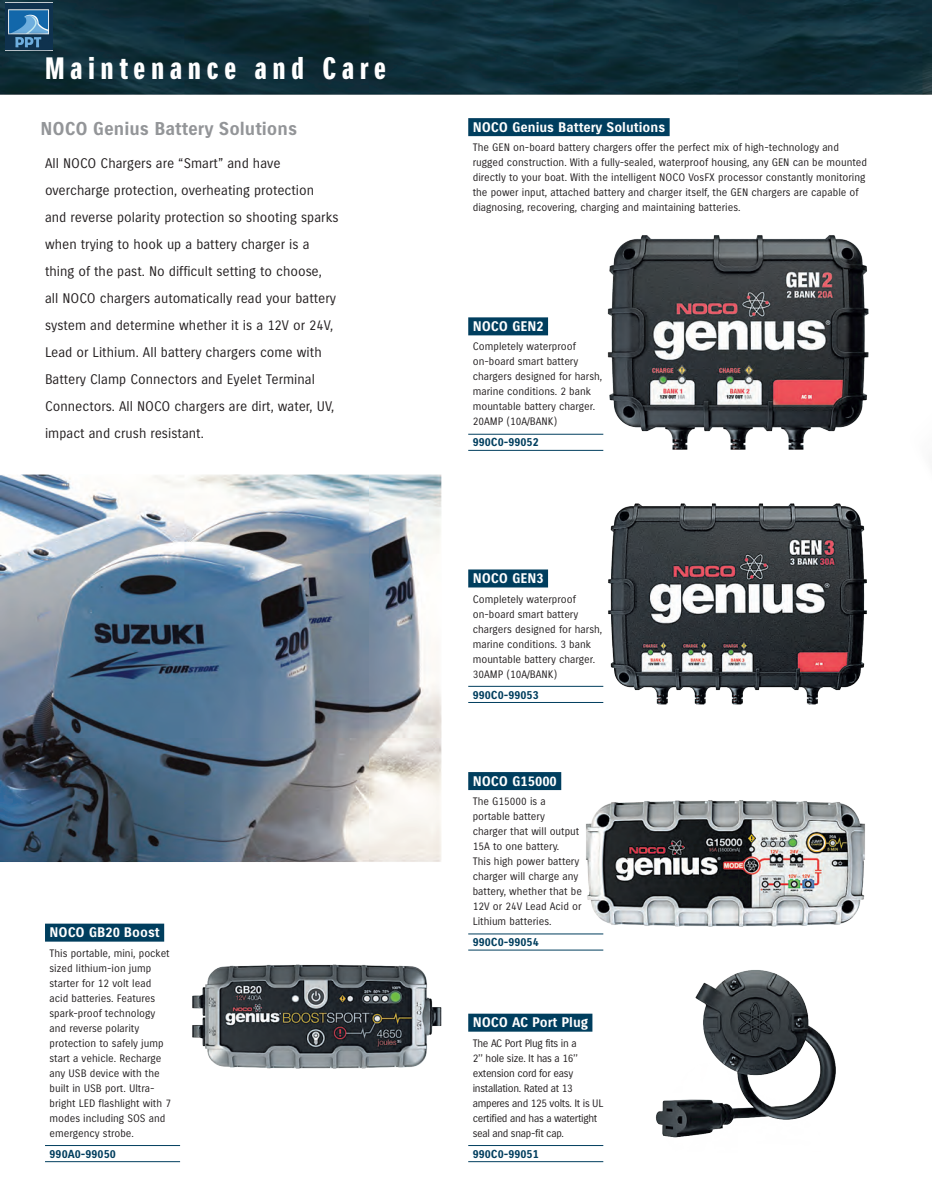
<style>
.page{position:relative;width:932px;height:1202px;background:#fff}
.page>*{position:absolute;margin:0;border:0;box-sizing:border-box;transform-origin:0 0}
.page_title{font:30px "Suzuki CE Headline";letter-spacing:.2em;color:#fff}
.part_head{font:700 18px "Suzuki CE";color:#939598}
.section_copy{font:13.5px/27px "Suzuki CE";color:#231f20}
.part_name{font:700 13.5px "Suzuki CE";color:#fff}
.part_number{font:700 11.25px "Suzuki CE";color:#003e5e}
.copy{font:10.5px/15px "Suzuki CE";color:#231f20}
.copy-2{font:10.5px/15px "Suzuki CE";letter-spacing:-.03em;color:#231f20}
.s1{color:#003e5e}
</style>
<div class="page">
<img style="left:0;top:0;width:932px;height:1163px">
<div style="left:468px;top:118px;width:201px;height:18px;background:#003e5e"></div>
<div style="left:468px;top:317px;width:80px;height:18px;background:#003e5e"></div>
<hr style="left:468px;top:434px;width:135px;height:1px;background:#003e5e">
<hr style="left:468px;top:450px;width:135px;height:1px;background:#003e5e">
<div style="left:468px;top:569px;width:80px;height:18px;background:#003e5e"></div>
<hr style="left:468px;top:686px;width:135px;height:1px;background:#003e5e">
<hr style="left:468px;top:702px;width:135px;height:1px;background:#003e5e">
<div style="left:45px;top:923px;width:119px;height:18px;background:#003e5e"></div>
<hr style="left:45px;top:1145px;width:135px;height:1px;background:#003e5e">
<hr style="left:45px;top:1161px;width:135px;height:1px;background:#003e5e">
<div style="left:468px;top:1013px;width:124px;height:18px;background:#003e5e"></div>
<hr style="left:468px;top:1145px;width:135px;height:1px;background:#003e5e">
<hr style="left:468px;top:1161px;width:135px;height:1px;background:#003e5e">
<div style="left:468px;top:772px;width:93px;height:18px;background:#003e5e"></div>
<hr style="left:468px;top:933px;width:135px;height:1px;background:#003e5e">
<hr style="left:468px;top:949px;width:135px;height:1px;background:#003e5e">
<img style="left:5px;top:3px;width:48px;height:47px">
<p class="page_title" style="left:45px;top:51px;width:342px">Maintenance and Care</p>
<p class="part_head" style="left:40px;top:118px;width:258px">NOCO Genius Battery Solutions</p>
<p class="section_copy" style="left:45px;top:150px;width:295px">All NOCO Chargers are “Smart” and have overcharge protection, overheating protection and reverse polarity protection so shooting sparks when trying to hook up a battery charger is a thing of the past. No difficult setting to choose,<br>all NOCO chargers automatically read your battery system and determine whether it is a 12V or 24V, Lead or Lithium. All battery chargers come with Battery Clamp Connectors and Eyelet Terminal Connectors. All NOCO chargers are dirt, water, UV, impact and crush resistant.</p>
<p class="part_name" style="left:49px;top:924px;width:116px">NOCO GB20 Boost<span class="s1">|</span></p>
<p class="copy" style="left:50px;top:945px;width:123px">This portable, mini, pocket sized lithium-ion jump starter for 12 volt lead acid batteries. Features spark-proof technology and reverse polarity protection to safely jump start a vehicle. Recharge any USB device with the built in USB port. Ultra&shy;bright LED flashlight with 7 modes including SOS and emergency strobe.</p>
<p class="part_number" style="left:50px;top:1147px;width:68px">990A0-99050</p>
<p class="part_name" style="left:472px;top:119px;width:198px">NOCO Genius Battery Solutions<span class="s1">|</span></p>
<p class="copy" style="left:472px;top:140px;width:396px">The GEN on-board battery chargers offer the perfect mix of high-technology and rugged construction. With a fully-sealed, waterproof housing, any GEN can be mounted directly to your boat. With the intelligent NOCO VosFX processor constantly monitoring the power input, attached battery and charger itself, the GEN chargers are capable of diagnosing, recovering, charging and maintaining batteries.</p>
<p class="part_name" style="left:472px;top:318px;width:77px">NOCO GEN2<span class="s1">|</span></p>
<p class="copy" style="left:472px;top:339px;width:131px">Completely waterproof on-board smart battery chargers designed for harsh, marine conditions. 2 bank mountable battery charger.<br>20AMP (10A/BANK)</p>
<p class="part_number" style="left:472px;top:436px;width:68px">990C0-99052</p>
<p class="part_name" style="left:472px;top:570px;width:77px">NOCO GEN3<span class="s1">|</span></p>
<p class="copy" style="left:472px;top:591px;width:131px">Completely waterproof on-board smart battery chargers designed for harsh, marine conditions. 3 bank mountable battery charger.<br>30AMP (10A/BANK)</p>
<p class="part_number" style="left:472px;top:688px;width:68px">990C0-99053</p>
<p class="part_name" style="left:472px;top:773px;width:90px">NOCO G15000<span class="s1">|</span></p>
<p class="copy" style="left:472px;top:794px;width:111px">The G15000 is a portable battery<br>charger that will output<br>15A to one battery.<br>This high power battery charger will charge any battery, whether that be<br>12V or 24V Lead Acid or<br>Lithium batteries.</p>
<p class="part_number" style="left:472px;top:935px;width:68px">990C0-99054</p>
<p class="part_name" style="left:472px;top:1014px;width:121px">NOCO AC Port Plug<span class="s1">|</span></p>
<p class="copy-2" style="left:472px;top:1035px;width:132px">The AC Port Plug fits in a<br>2’’ hole size. It has a 16’’ extension cord for easy installation. Rated at 13 amperes and 125 volts. It is UL certified and has a watertight seal and snap-fit cap.</p>
<p class="part_number" style="left:472px;top:1147px;width:68px">990C0-99051</p>
</div>
